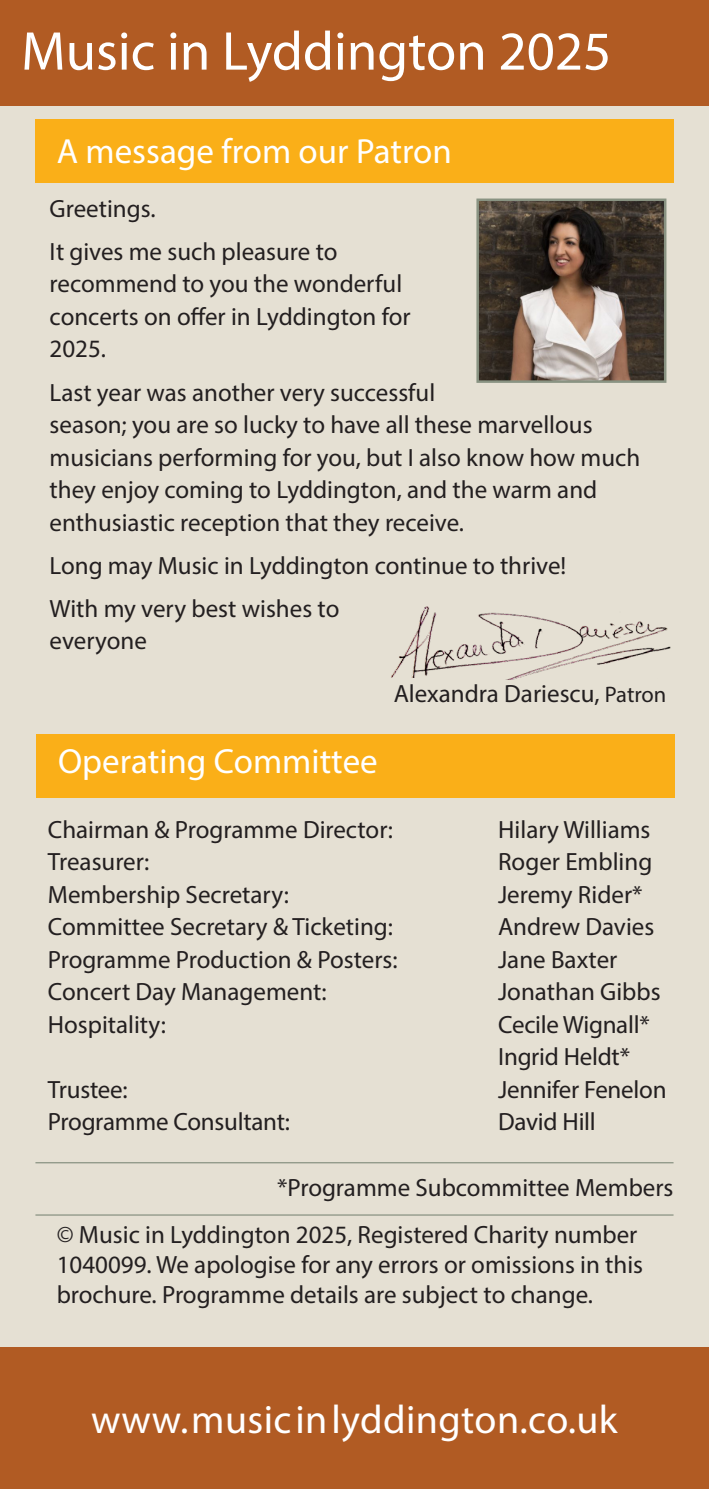
<style>
.page{position:relative;width:709px;height:1489px;background:#fff}
.page>*{position:absolute;margin:0;border:0;box-sizing:border-box;transform-origin:0 0}
.t1{font:55px "Myriad Pro";color:#fff}
.t2{font:40px "Myriad Pro";letter-spacing:.01em;color:#fff}
.t3{font:35px "Myriad Pro";color:#fff}
.t4{font:25px/32.5px "Myriad Pro";color:#231f20}
.s1{font-size:22.5px}
</style>
<div class="page">
<div style="left:0;top:0;width:709px;height:1488px;background:#b15b23"></div>
<div style="left:0;top:106px;width:709px;height:1240px;background:#e5e0d3"></div>
<div style="left:37px;top:733px;width:638px;height:64px;background:#faaf18"></div>
<div style="left:35px;top:119px;width:638px;height:63px;background:#faaf18"></div>
<hr style="left:35px;top:1214px;width:638px;height:1px;background:#899382">
<hr style="left:35px;top:1161px;width:638px;height:2px;background:#899382">
<img style="left:391px;top:606px;width:280px;height:74px">
<img style="left:479px;top:201px;width:184px;height:179px">
<div style="left:476px;top:198px;width:190px;height:185px;border:2px solid #899382"></div>
<p class="t1" style="left:21px;top:17px;width:591px">Music in Lyddington 2025</p>
<p class="t3" style="left:57px;top:130px;width:396px">A message from our Patron</p>
<p class="t4" style="left:50px;top:192px;width:107px">Greetings.</p>
<p class="t4" style="left:50px;top:235px;width:362px">It gives me such pleasure to recommend to you the wonderful concerts on offer in Lyddington for<br>2025.</p>
<p class="t4" style="left:50px;top:375px;width:592px">Last year was another very successful<br>season; you are so lucky to have all these marvellous musicians performing for you, but I also know how much they enjoy coming to Lyddington, and the warm and enthusiastic reception that they receive.</p>
<p class="t4" style="left:50px;top:548px;width:518px">Long may Music in Lyddington continue to thrive!</p>
<p class="t4" style="left:50px;top:592px;width:291px">With my very best wishes to everyone</p>
<p class="t4" style="left:394px;top:677px;width:274px">Alexandra Dariescu, <span class="s1">Patron</span></p>
<p class="t3" style="left:58px;top:740px;width:321px">Operating Committee</p>
<p class="t4" style="left:48px;top:812px;width:346px">Chairman &amp; Programme Director:</p>
<p class="t4" style="left:498px;top:812px;width:154px">Hilary Williams</p>
<p class="t4" style="left:48px;top:845px;width:103px">Treasurer:</p>
<p class="t4" style="left:498px;top:845px;width:156px">Roger Embling</p>
<p class="t4" style="left:48px;top:877px;width:243px">Membership Secretary:</p>
<p class="t4" style="left:498px;top:877px;width:146px">Jeremy Rider*</p>
<p class="t4" style="left:48px;top:910px;width:347px">Committee Secretary &amp; Ticketing:</p>
<p class="t4" style="left:498px;top:910px;width:158px">Andrew Davies</p>
<p class="t4" style="left:48px;top:942px;width:351px">Programme Production &amp; Posters:</p>
<p class="t4" style="left:498px;top:942px;width:121px">Jane Baxter</p>
<p class="t4" style="left:48px;top:975px;width:280px">Concert Day Management:</p>
<p class="t4" style="left:498px;top:975px;width:164px">Jonathan Gibbs</p>
<p class="t4" style="left:48px;top:1007px;width:120px">Hospitality:</p>
<p class="t4" style="left:498px;top:1007px;width:153px">Cecile Wignall*</p>
<p class="t4" style="left:498px;top:1040px;width:133px">Ingrid Heldt*</p>
<p class="t4" style="left:48px;top:1072px;width:81px">Trustee:</p>
<p class="t4" style="left:498px;top:1072px;width:170px">Jennifer Fenelon</p>
<p class="t4" style="left:48px;top:1105px;width:243px">Programme Consultant:</p>
<p class="t4" style="left:498px;top:1105px;width:99px">David Hill</p>
<p class="t4" style="left:277px;top:1170px;width:398px">*Programme Subcommittee Members</p>
<p class="t4" style="left:57px;top:1219px;width:588px;line-height:30px">© Music in Lyddington 2025, Registered Charity number<br>1040099. We apologise for any errors or omissions in this brochure. Programme details are subject to change.</p>
<p class="t2" style="left:91px;top:1394px;width:528px">www.musicinlyddington.co.uk</p>
</div>
